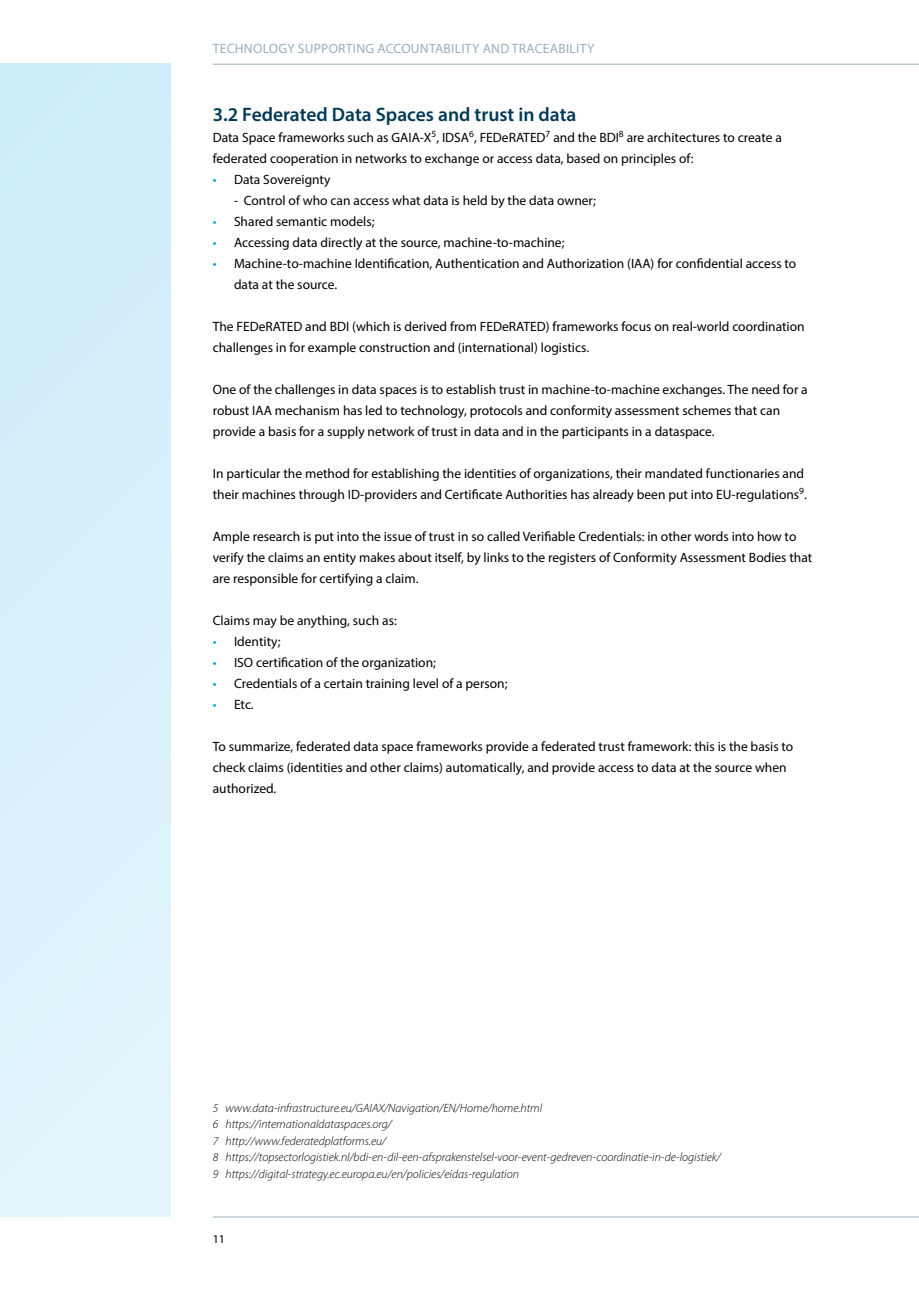
<style>
.page{position:relative;width:919px;height:1289px;background:#fff}
.page>*{position:absolute;margin:0;border:0;box-sizing:border-box;transform-origin:0 0}
.t1{font:600 19.5px "Myriad Pro";color:#013a57}
.t2{font:13.5px/21px "Myriad Pro";color:#000}
.t3{font:13.5px "Myriad Pro";letter-spacing:.02em;color:#9ab0bc}
.t4{font:italic 300 12px/16.5px "Myriad Pro";color:#000}
.t5{font:12px "Myriad Pro";color:#000}
.s1{color:#009fe3}
</style>
<div class="page">
<div style="left:0;top:64px;width:170px;height:1152px;background:#d8f0fb"></div>
<hr style="left:213px;top:64px;width:705px;height:1px;background:#9ab0bc">
<hr style="left:213px;top:1216px;width:705px;height:1px;background:#9ab0bc">
<p class="t3" style="left:213px;top:40px;width:383px">TECHNOLOGY SUPPORTING ACCOUNTABILITY AND TRACEABILITY</p>
<h1 class="t1" style="left:213px;top:102px;width:365px">3.2 Federated Data Spaces and trust in data</h1>
<p class="t2" style="left:213px;top:127px;width:570px">Data Space frameworks such as GAIA-X<sup>5</sup>, IDSA<sup>6</sup>, FEDeRATED<sup>7</sup> and the BDI<sup>8</sup> are architectures to create a federated cooperation in networks to exchange or access data, based on principles of:</p>
<p class="t2" style="left:213px;top:169px;width:119px"><span class="s1">•</span> Data Sovereignty</p>
<p class="t2" style="left:234px;top:190px;width:363px">- Control of who can access what data is held by the data owner;</p>
<p class="t2" style="left:213px;top:211px;width:163px"><span class="s1">•</span> Shared semantic models;</p>
<p class="t2" style="left:213px;top:232px;width:353px"><span class="s1">•</span> Accessing data directly at the source, machine-to-machine;</p>
<p class="t2" style="left:234px;top:253px;width:564px;text-indent:-21px"><span class="s1">•</span> Machine-to-machine Identification, Authentication and Authorization (IAA) for confidential access to data at the source.</p>
<p class="t2" style="left:213px;top:316px;width:593px">The FEDeRATED and BDI (which is derived from FEDeRATED) frameworks focus on real-world coordination challenges in for example construction and (international) logistics.</p>
<p class="t2" style="left:213px;top:379px;width:596px">One of the challenges in data spaces is to establish trust in machine-to-machine exchanges. The need for a robust IAA mechanism has led to technology, protocols and conformity assessment schemes that can provide a basis for a supply network of trust in data and in the participants in a dataspace.</p>
<p class="t2" style="left:213px;top:463px;width:595px">In particular the method for establishing the identities of organizations, their mandated functionaries and their machines through ID-providers and Certificate Authorities has already been put into EU-regulations<sup>9</sup>.</p>
<p class="t2" style="left:213px;top:526px;width:601px">Ample research is put into the issue of trust in so called Verifiable Credentials: in other words into how to verify the claims an entity makes about itself, by links to the registers of Conformity Assessment Bodies that are responsible for certifying a claim.</p>
<p class="t2" style="left:213px;top:610px;width:185px">Claims may be anything, such as:</p>
<p class="t2" style="left:213px;top:631px;width:69px"><span class="s1">•</span> Identity;</p>
<p class="t2" style="left:213px;top:652px;width:225px"><span class="s1">•</span> ISO certification of the organization;</p>
<p class="t2" style="left:213px;top:673px;width:296px"><span class="s1">•</span> Credentials of a certain training level of a person;</p>
<p class="t2" style="left:213px;top:694px;width:42px"><span class="s1">•</span> Etc.</p>
<p class="t2" style="left:213px;top:736px;width:582px">To summarize, federated data space frameworks provide a federated trust framework: this is the basis to check claims (identities and other claims) automatically, and provide access to data at the source when authorized.</p>
<p class="t4" style="left:213px;top:1099px;width:509px">5 www.data-infrastructure.eu/GAIAX/Navigation/EN/Home/home.html<br>6 https://internationaldataspaces.org/<br>7 http://www.federatedplatforms.eu/<br>8 https://topsectorlogistiek.nl/bdi-en-dil-een-afsprakenstelsel-voor-event-gedreven-coordinatie-in-de-logistiek/ 9 https://digital-strategy.ec.europa.eu/en/policies/eidas-regulation</p>
<p class="t5" style="left:213px;top:1231px;width:14px">11</p>
</div>
